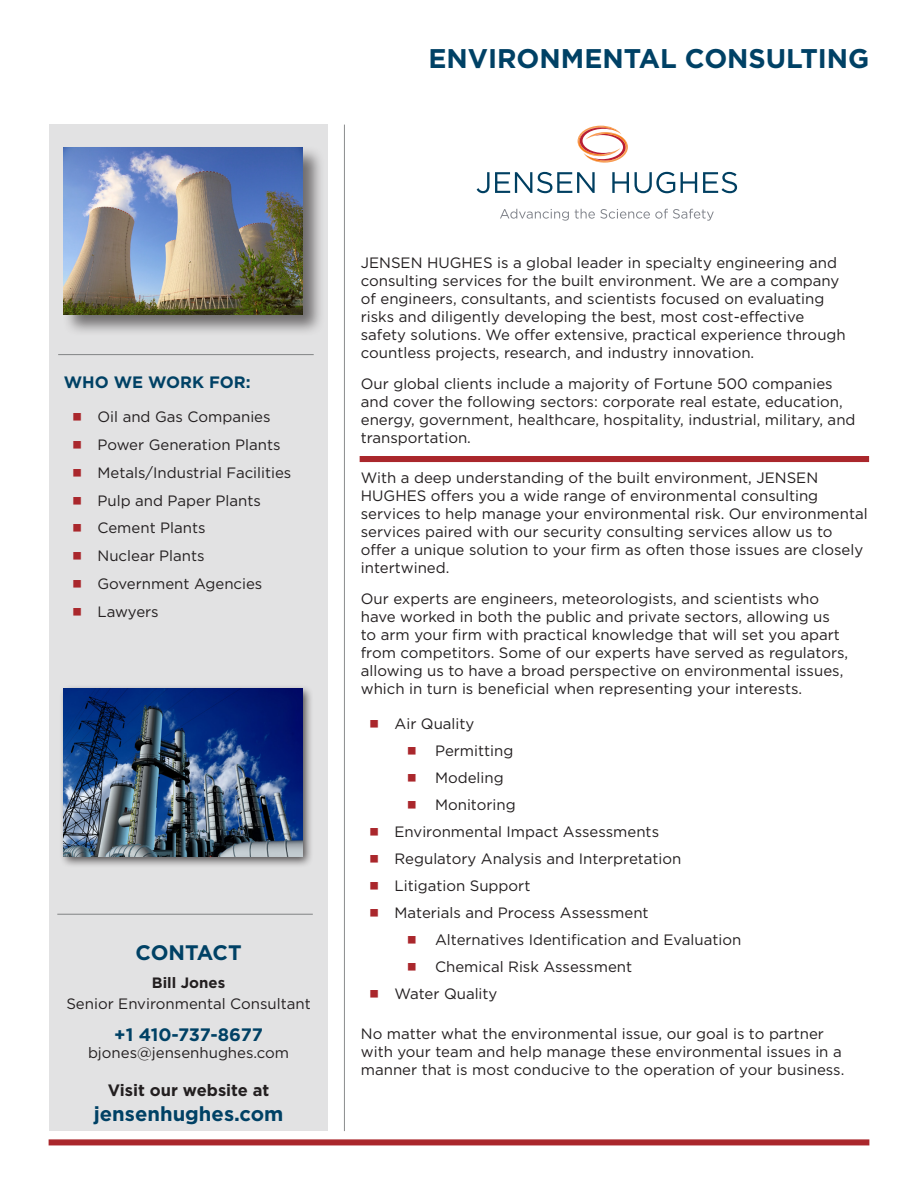
<style>
.page{position:relative;width:918px;height:1188px;background:#fff}
.page>*{position:absolute;margin:0;border:0;box-sizing:border-box;transform-origin:0 0}
.t1{font:700 27px "Gotham";color:#004165}
.Contact_-_Header{font:700 21px "Gotham";letter-spacing:-.01em;color:#004165}
.Contact_-_Website_Li{font:700 20.25px "Gotham";color:#004165}
.Contact_-__Phone_Num{font:700 18px "Gotham";letter-spacing:-.015em;color:#004165}
.Contact_-_Visit_Line{font:700 16.5px "Gotham";color:#231f20}
.Column_-_Heading{font:700 16.5px "Gotham";color:#004165}
.Body_Text{font:15px/18px "Gotham";color:#231f20}
.Contact_-_Title{font:15px "Gotham";color:#231f20}
.Contact_-_Email_Addr{font:15px "Gotham";color:#231f20}
.Contact_-__Name{font:700 15px "Gotham";color:#231f20}
</style>
<div class="page">
<div style="left:49px;top:125px;width:279px;height:1006px;background:#e2e2e3"></div>
<svg style="left:49px;top:1139px;width:820px;height:6px;background:#af353a"></svg>
<hr style="left:344px;top:125px;width:1px;height:1006px;background:#8b8d8e">
<div style="left:360px;top:456px;width:509px;height:6px;background:#aa272c"></div>
<hr style="left:58px;top:354px;width:256px;height:1px;background:#8b8d8e">
<svg style="left:577px;top:125px;width:51px;height:38px"></svg>
<svg style="left:477px;top:172px;width:118px;height:21px"></svg>
<svg style="left:612px;top:172px;width:17px;height:21px"></svg>
<svg style="left:635px;top:172px;width:40px;height:21px"></svg>
<svg style="left:681px;top:172px;width:16px;height:21px"></svg>
<svg style="left:703px;top:172px;width:34px;height:21px"></svg>
<svg style="left:500px;top:209px;width:69px;height:12px"></svg>
<svg style="left:575px;top:209px;width:139px;height:12px"></svg>
<hr style="left:57px;top:914px;width:256px;height:1px;background:#8b8d8e">
<div style="left:62px;top:145px;width:263px;height:192px;background:#231f20;opacity:.6"></div>
<img style="left:64px;top:147px;width:238px;height:167px">
<div style="left:59px;top:684px;width:255px;height:184px;background:#231f20;opacity:.75"></div>
<img style="left:64px;top:689px;width:238px;height:167px">
<h1 class="t1" style="left:428px;top:40px;width:443px">ENVIRONMENTAL CONSULTING</h1>
<p class="Column_-_Heading" style="left:64px;top:371px;width:189px">WHO WE WORK FOR:</p>
<p class="Body_Text" style="left:98px;top:408px;width:175px">Oil and Gas Companies</p>
<p class="Body_Text" style="left:98px;top:436px;width:185px">Power Generation Plants</p>
<p class="Body_Text" style="left:98px;top:463px;width:195px">Metals/Industrial Facilities</p>
<p class="Body_Text" style="left:98px;top:491px;width:165px">Pulp and Paper Plants</p>
<p class="Body_Text" style="left:98px;top:519px;width:110px">Cement Plants</p>
<p class="Body_Text" style="left:98px;top:547px;width:109px">Nuclear Plants</p>
<p class="Body_Text" style="left:98px;top:574px;width:166px">Government Agencies</p>
<p class="Body_Text" style="left:98px;top:602px;width:63px">Lawyers</p>
<p class="Contact_-_Header" style="left:136px;top:938px;width:107px">CONTACT</p>
<p class="Contact_-__Name" style="left:152px;top:973px;width:75px">Bill Jones</p>
<p class="Contact_-_Title" style="left:66px;top:994px;width:246px">Senior Environmental Consultant</p>
<p class="Contact_-__Phone_Num" style="left:114px;top:1023px;width:150px">+1 410-737-8677</p>
<p class="Contact_-_Email_Addr" style="left:88px;top:1043px;width:203px">bjones@jensenhughes.com</p>
<p class="Contact_-_Visit_Line" style="left:108px;top:1079px;width:163px">Visit our website at</p>
<p class="Contact_-_Website_Li" style="left:94px;top:1100px;width:191px">jensenhughes.com</p>
<p class="Body_Text" style="left:361px;top:253px;width:486px">JENSEN HUGHES is a global leader in specialty engineering and consulting services for the built environment. We are a company of engineers, consultants, and scientists focused on evaluating risks and diligently developing the best, most cost-effective safety solutions. We offer extensive, practical experience through countless projects, research, and industry innovation.</p>
<p class="Body_Text" style="left:361px;top:375px;width:496px">Our global clients include a majority of Fortune 500 companies and cover the following sectors: corporate real estate, education, energy, government, healthcare, hospitality, industrial, military, and transportation.</p>
<p class="Body_Text" style="left:361px;top:468px;width:508px">With a deep understanding of the built environment, JENSEN HUGHES offers you a wide range of environmental consulting services to help manage your environmental risk. Our environmental services paired with our security consulting services allow us to offer a unique solution to your firm as often those issues are closely intertwined.</p>
<p class="Body_Text" style="left:361px;top:590px;width:489px">Our experts are engineers, meteorologists, and scientists who have worked in both the public and private sectors, allowing us to arm your firm with practical knowledge that will set you apart from competitors. Some of our experts have served as regulators, allowing us to have a broad perspective on environmental issues, which in turn is beneficial when representing your interests.</p>
<p class="Body_Text" style="left:395px;top:714px;width:81px">Air Quality</p>
<p class="Body_Text" style="left:435px;top:741px;width:80px">Permitting</p>
<p class="Body_Text" style="left:435px;top:768px;width:70px">Modeling</p>
<p class="Body_Text" style="left:435px;top:795px;width:82px">Monitoring</p>
<p class="Body_Text" style="left:395px;top:822px;width:266px">Environmental Impact Assessments</p>
<p class="Body_Text" style="left:395px;top:849px;width:288px">Regulatory Analysis and Interpretation</p>
<p class="Body_Text" style="left:395px;top:876px;width:137px">Litigation Support</p>
<p class="Body_Text" style="left:395px;top:903px;width:256px">Materials and Process Assessment</p>
<p class="Body_Text" style="left:435px;top:930px;width:308px">Alternatives Identification and Evaluation</p>
<p class="Body_Text" style="left:435px;top:957px;width:199px">Chemical Risk Assessment</p>
<p class="Body_Text" style="left:395px;top:984px;width:104px">Water Quality</p>
<p class="Body_Text" style="left:361px;top:1024px;width:485px">No matter what the environmental issue, our goal is to partner with your team and help manage these environmental issues in a manner that is most conducive to the operation of your business.</p>
</div>
